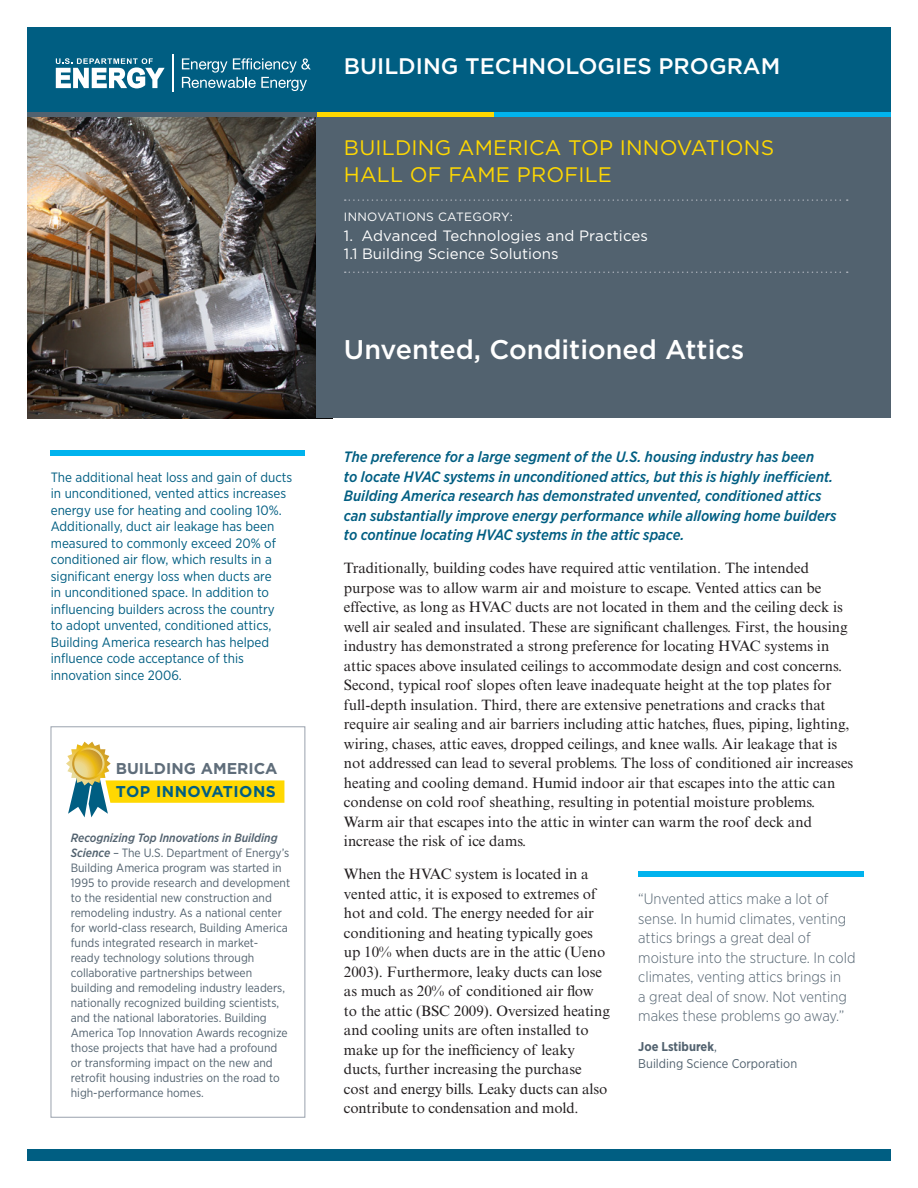
<style>
.page{position:relative;width:918px;height:1188px;background:#fff}
.page>*{position:absolute;margin:0;border:0;box-sizing:border-box;transform-origin:0 0}
.t1{font:500 27px "Gotham";color:#fff}
.t2{font:500 22.5px "Gotham";color:#fff}
.t3{font:21px/27px "Gotham";letter-spacing:.01em;color:#ffd801}
.t4{font:700 15.6px "Gotham";color:#5f6d7a}
.t5{font:700 15.6px "Gotham";letter-spacing:.035em;color:#005e82}
.t6{font:15px/19.5px "Times New Roman MT Std";color:#231f20}
.t7{font:italic 500 15px/19.5px "Gotham Narrow";color:#005e82}
.t8{font:300 15px/19.5px "Gotham Narrow";color:#52626f}
.t9{font:15px/18px "Gotham";color:#fff}
.t10{font:13.5px/16.5px "Gotham Narrow";color:#005e82}
.t11{font:12.75px/16.5px "Gotham Narrow";color:#52626f}
.t12{font:12px/15px "Gotham Narrow";color:#52626f}
.t13{font:12px "Gotham";letter-spacing:.025em;color:#fff}
.s1{font-weight:500;font-style:italic}
.s2{font-style:italic}
.s3{font-weight:700}
</style>
<div class="page">
<img style="left:27px;top:117px;width:289px;height:301px">
<div style="left:316px;top:115px;width:575px;height:303px;background:#52626f"></div>
<div style="left:27px;top:27px;width:864px;height:85px;background:#005e82"></div>
<svg style="left:56px;top:58px;width:109px;height:30px"></svg>
<hr style="left:173px;top:55px;width:1px;height:37px;background:#fff">
<svg style="left:182px;top:58px;width:129px;height:33px"></svg>
<div style="left:27px;top:1149px;width:864px;height:12px;background:#005e82"></div>
<svg style="left:345px;top:199px;width:503px;height:2px"></svg>
<svg style="left:345px;top:272px;width:503px;height:1px"></svg>
<svg style="left:638px;top:871px;width:226px;height:5px"></svg>
<div style="left:492px;top:112px;width:399px;height:5px;background:#00b3ee"></div>
<div style="left:316px;top:112px;width:177px;height:5px;background:#ffd801"></div>
<div style="left:27px;top:112px;width:289px;height:5px;background:#52626f"></div>
<div style="left:51px;top:727px;width:254px;height:390px;border:1px solid #9aa2ad"></div>
<svg style="left:66px;top:742px;width:218px;height:75px"></svg>
<svg style="left:72px;top:747px;width:33px;height:33px"></svg>
<svg style="left:74px;top:750px;width:28px;height:28px"></svg>
<div style="left:51px;top:450px;width:254px;height:6px;background:#00b3ee"></div>
<p class="t10" style="left:51px;top:468px;width:243px">The additional heat loss and gain of ducts in unconditioned, vented attics increases energy use for heating and cooling 10%.<br>Additionally, duct air leakage has been measured to commonly exceed 20% of conditioned air flow, which results in a significant energy loss when ducts are<br>in unconditioned space. In addition to influencing builders across the country<br>to adopt unvented, conditioned attics, Building America research has helped influence code acceptance of this innovation since 2006.</p>
<p class="t4" style="left:116px;top:759px;width:163px">BUILDING AMERICA</p>
<p class="t5" style="left:116px;top:782px;width:162px">TOP INNOVATIONS</p>
<p class="t12" style="left:71px;top:830px;width:221px"><span class="s1">Recognizing Top Innovations in Building Science</span> <span class="s2">–</span> The U.S. Department of Energy’s Building America program was started in 1995 to provide research and development to the residential new construction and remodeling industry. As a national center for world-class research, Building America funds integrated research in market&shy;ready technology solutions through collaborative partnerships between building and remodeling industry leaders, nationally recognized building scientists, and the national laboratories. Building America Top Innovation Awards recognize those projects that have had a profound or transforming impact on the new and retrofit housing industries on the road to high-performance homes.</p>
<h2 class="t2" style="left:344px;top:54px;width:438px">BUILDING TECHNOLOGIES PROGRAM</h2>
<h3 class="t3" style="left:344px;top:134px;width:432px">BUILDING AMERICA TOP INNOVATIONS<br>HALL OF FAME PROFILE</h3>
<p class="t13" style="left:344px;top:210px;width:170px">INNOVATIONS CATEGORY:</p>
<p class="t9" style="left:344px;top:227px;width:306px">1. Advanced Technologies and Practices<br>1.1 Building Science Solutions</p>
<h1 class="t1" style="left:344px;top:334px;width:402px">Unvented, Conditioned Attics</h1>
<p class="t7" style="left:344px;top:447px;width:494px">The preference for a large segment of the U.S. housing industry has been<br>to locate HVAC systems in unconditioned attics, but this is highly inefficient.<br>Building America research has demonstrated unvented, conditioned attics can substantially improve energy performance while allowing home builders to continue locating HVAC systems in the attic space.</p>
<p class="t6" style="left:344px;top:559px;width:511px">Traditionally, building codes have required attic ventilation. The intended purpose was to allow warm air and moisture to escape. Vented attics can be effective, as long as HVAC ducts are not located in them and the ceiling deck is well air sealed and insulated. These are significant challenges. First, the housing industry has demonstrated a strong preference for locating HVAC systems in attic spaces above insulated ceilings to accommodate design and cost concerns.<br>Second, typical roof slopes often leave inadequate height at the top plates for full-depth insulation. Third, there are extensive penetrations and cracks that require air sealing and air barriers including attic hatches, flues, piping, lighting, wiring, chases, attic eaves, dropped ceilings, and knee walls. Air leakage that is not addressed can lead to several problems. The loss of conditioned air increases heating and cooling demand. Humid indoor air that escapes into the attic can condense on cold roof sheathing, resulting in potential moisture problems.<br>Warm air that escapes into the attic in winter can warm the roof deck and increase the risk of ice dams.</p>
<p class="t6" style="left:344px;top:865px;width:267px">When the HVAC system is located in a vented attic, it is exposed to extremes of hot and cold. The energy needed for air conditioning and heating typically goes up 10% when ducts are in the attic (Ueno 2003). Furthermore, leaky ducts can lose as much as 20% of conditioned air flow to the attic (BSC 2009). Oversized heating and cooling units are often installed to make up for the inefficiency of leaky ducts, further increasing the purchase cost and energy bills. Leaky ducts can also contribute to condensation and mold.</p>
<p class="t8" style="left:638px;top:889px;width:219px">“Unvented attics make a lot of sense. In humid climates, venting attics brings a great deal of moisture into the structure. In cold climates, venting attics brings in<br>a great deal of snow. Not venting makes these problems go away.”</p>
<p class="t11" style="left:638px;top:1038px;width:160px"><span class="s3">Joe Lstiburek</span>,<br>Building Science Corporation</p>
</div>
